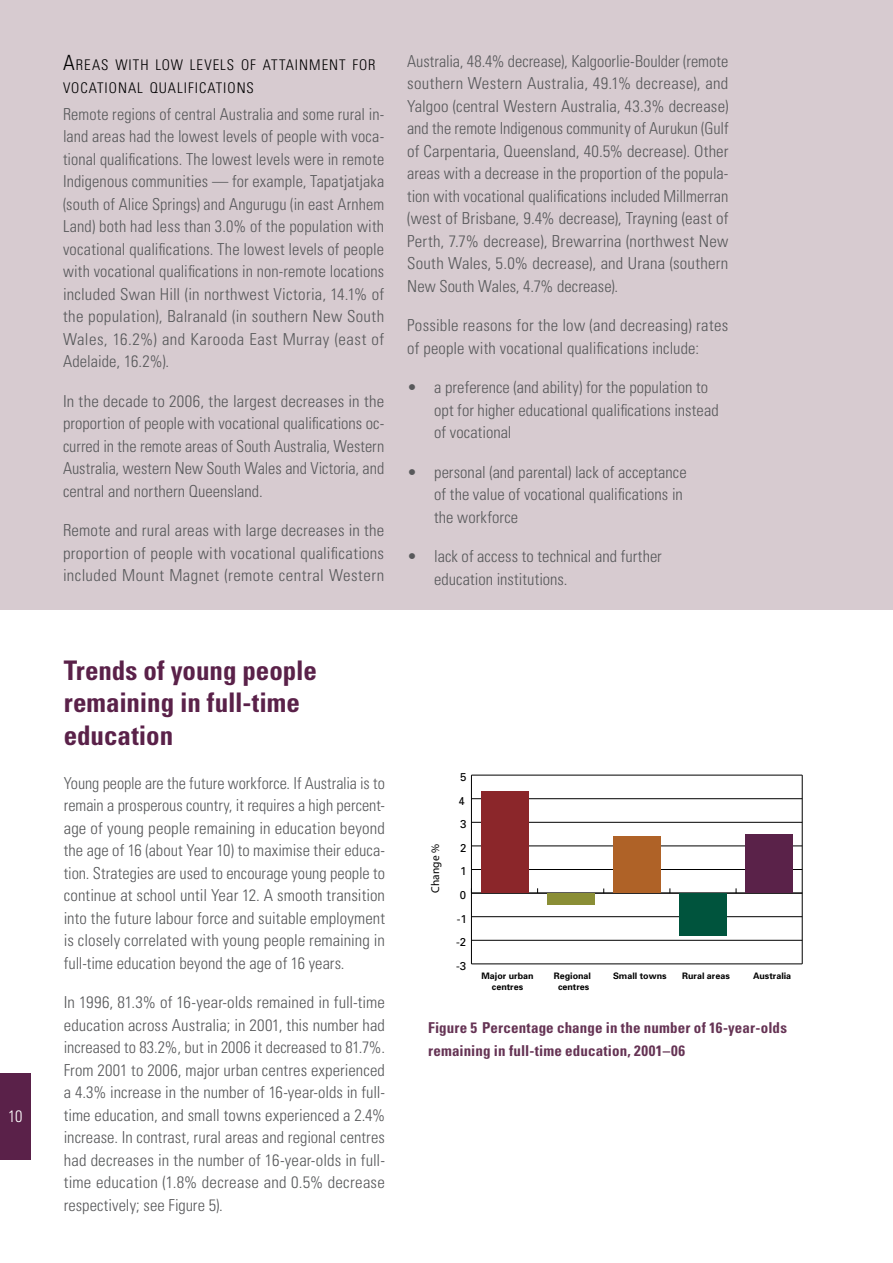
<style>
.page{position:relative;width:893px;height:1263px;background:#fff}
.page>*{position:absolute;margin:0;border:0;box-sizing:border-box;transform-origin:0 0}
.t1{font:700 condensed 27px/32.4px "Univers";color:#5a2149}
.t2{font:300 condensed 16.5px/22.5px "Univers";letter-spacing:.005em;color:#58595b;text-align:justify}
.t3{font:300 condensed 16.5px "Univers";color:#fff}
.t4{font:700 condensed 15px/22.5px "Univers";letter-spacing:.01em;color:#653354}
.t5{font:300 condensed 14.7px/22.5px "Univers";letter-spacing:.065em;color:#000}
.t6{font:11.4px "Univers";color:#000}
.t7{font:11.4px "Myriad Pro";color:#000}
.t8{font:700 9px/10.6px "Univers";color:#000;text-align:center}
.s1{font-size:21px}
</style>
<div class="page">
<div style="left:0;top:0;width:893px;height:609px;background:#d7cbd0"></div>
<div style="left:0;top:1073px;width:31px;height:86px;background:#5a2149"></div>
<hr style="left:802px;top:775px;width:1px;height:189px;background:#000">
<hr style="left:471px;top:775px;width:1px;height:189px;background:#000">
<hr style="left:471px;top:963px;width:331px;height:1px;background:#000">
<hr style="left:471px;top:940px;width:331px;height:1px;background:#000">
<hr style="left:471px;top:916px;width:331px;height:1px;background:#000">
<hr style="left:471px;top:893px;width:331px;height:1px;background:#000">
<hr style="left:471px;top:869px;width:331px;height:1px;background:#000">
<hr style="left:471px;top:845px;width:331px;height:1px;background:#000">
<hr style="left:471px;top:822px;width:331px;height:1px;background:#000">
<hr style="left:471px;top:798px;width:331px;height:1px;background:#000">
<hr style="left:471px;top:775px;width:331px;height:1px;background:#000">
<div style="left:482px;top:792px;width:47px;height:101px;background:#8b262a"></div>
<div style="left:547px;top:893px;width:47px;height:12px;background:#8a8e36"></div>
<div style="left:613px;top:836px;width:48px;height:57px;background:#af6227"></div>
<div style="left:679px;top:893px;width:48px;height:42px;background:#00543d"></div>
<div style="left:745px;top:834px;width:48px;height:59px;background:#5a2249"></div>
<p class="t3" style="left:8px;top:1107px;width:16px">10</p>
<p class="t5" style="left:63px;top:54px;width:314px"><span class="s1">A</span>REAS WITH LOW LEVELS OF ATTAINMENT FOR<br>VOCATI ONAL QUALI FI CATI ONS</p>
<p class="t2" style="left:63px;top:102px;width:323px">Remote regions of central Australia and some rural in&shy;land areas had the lowest levels of people with voca&shy;tional qualifications. The lowest levels were in remote Indigenous communities — for example, Tapatjatjaka (south of Alice Springs) and Angurugu (in east Arnhem Land) both had less than 3.0% of the population with vocational qualifications. The lowest levels of people with vocational qualifications in non-remote locations included Swan Hill (in northwest Victoria, 14.1% of the population), Balranald (in southern New South Wales, 16.2%) and Karooda East Murray (east of Adelaide, 16.2%).</p>
<p class="t2" style="left:63px;top:389px;width:323px">In the decade to 2006, the largest decreases in the proportion of people with vocational qualifications oc&shy;curred in the remote areas of South Australia, Western Australia, western New South Wales and Victoria, and central and northern Queensland.</p>
<p class="t2" style="left:63px;top:519px;width:323px">Remote and rural areas with large decreases in the proportion of people with vocational qualifications included Mount Magnet (remote central Western</p>
<p class="t2" style="left:407px;top:50px;width:323px">Australia, 48.4% decrease), Kalgoorlie-Boulder (remote southern Western Australia, 49.1% decrease), and Yalgoo (central Western Australia, 43.3% decrease) and the remote Indigenous community of Aurukun (Gulf of Carpentaria, Queensland, 40.5% decrease). Other areas with a decrease in the proportion of the popula&shy;tion with vocational qualifications included Millmerran (west of Brisbane, 9.4% decrease), Trayning (east of Perth, 7.7% decrease), Brewarrina (northwest New South Wales, 5.0% decrease), and Urana (southern New South Wales, 4.7% decrease).</p>
<p class="t2" style="left:407px;top:314px;width:323px">Possible reasons for the low (and decreasing) rates of people with vocational qualifications include:</p>
<p class="t2" style="left:434px;top:376px;width:286px;text-align:left;text-indent:-27px">• a preference (and ability) for the population to opt for higher educational qualifications instead of vocational</p>
<p class="t2" style="left:434px;top:461px;width:254px;text-align:left;text-indent:-27px">• personal (and parental) lack of acceptance of the value of vocational qualifications in the workforce</p>
<p class="t2" style="left:434px;top:545px;width:229px;text-indent:-27px">• lack of access to technical and further education institutions.</p>
<h1 class="t1" style="left:64px;top:654px;width:255px">Trends of young people remaining in full-time education</h1>
<p class="t2" style="left:64px;top:771px;width:323px">Young people are the future workforce. If Australia is to remain a prosperous country, it requires a high percent&shy;age of young people remaining in education beyond the age of 16 (about Year 10) to maximise their educa&shy;tion. Strategies are used to encourage young people to continue at school until Year 12. A smooth transition into the future labour force and suitable employment is closely correlated with young people remaining in full-time education beyond the age of 16 years.</p>
<p class="t2" style="left:64px;top:991px;width:323px">In 1996, 81.3% of 16-year-olds remained in full-time education across Australia; in 2001, this number had increased to 83.2%, but in 2006 it decreased to 81.7%.<br>From 2001 to 2006, major urban centres experienced a 4.3% increase in the number of 16-year-olds in full&shy;time education, and small towns experienced a 2.4% increase. In contrast, rural areas and regional centres had decreases in the number of 16-year-olds in full&shy;time education (1.8% decrease and 0.5% decrease respectively; see Figure 5).</p>
<p class="t6" style="left:460px;top:770px;width:8px">5</p>
<p class="t6" style="left:459px;top:793px;width:8px">4</p>
<p class="t7" style="left:428px;top:892px;width:50px;rotate:-90deg">Change %</p>
<p class="t6" style="left:460px;top:817px;width:8px">3</p>
<p class="t6" style="left:460px;top:840px;width:8px">2</p>
<p class="t6" style="left:460px;top:864px;width:8px">1</p>
<p class="t6" style="left:460px;top:888px;width:8px">0</p>
<p class="t6" style="left:457px;top:911px;width:12px">-1</p>
<p class="t6" style="left:456px;top:935px;width:12px">-2</p>
<p class="t6" style="left:456px;top:958px;width:12px">-3</p>
<p class="t8" style="left:481px;top:970px;width:54px">Major urban centres</p>
<p class="t8" style="left:554px;top:970px;width:39px">Regional</p>
<p class="t8" style="left:613px;top:970px;width:55px">Small towns</p>
<p class="t8" style="left:682px;top:970px;width:49px">Rural areas</p>
<p class="t8" style="left:753px;top:970px;width:40px">Australia</p>
<p class="t8" style="left:558px;top:981px;width:33px">centres</p>
<p class="t4" style="left:428px;top:1016px;width:360px">Figure 5 Percentage change in the number of 16-year-olds remaining in full-time education, 2001–06</p>
</div>
